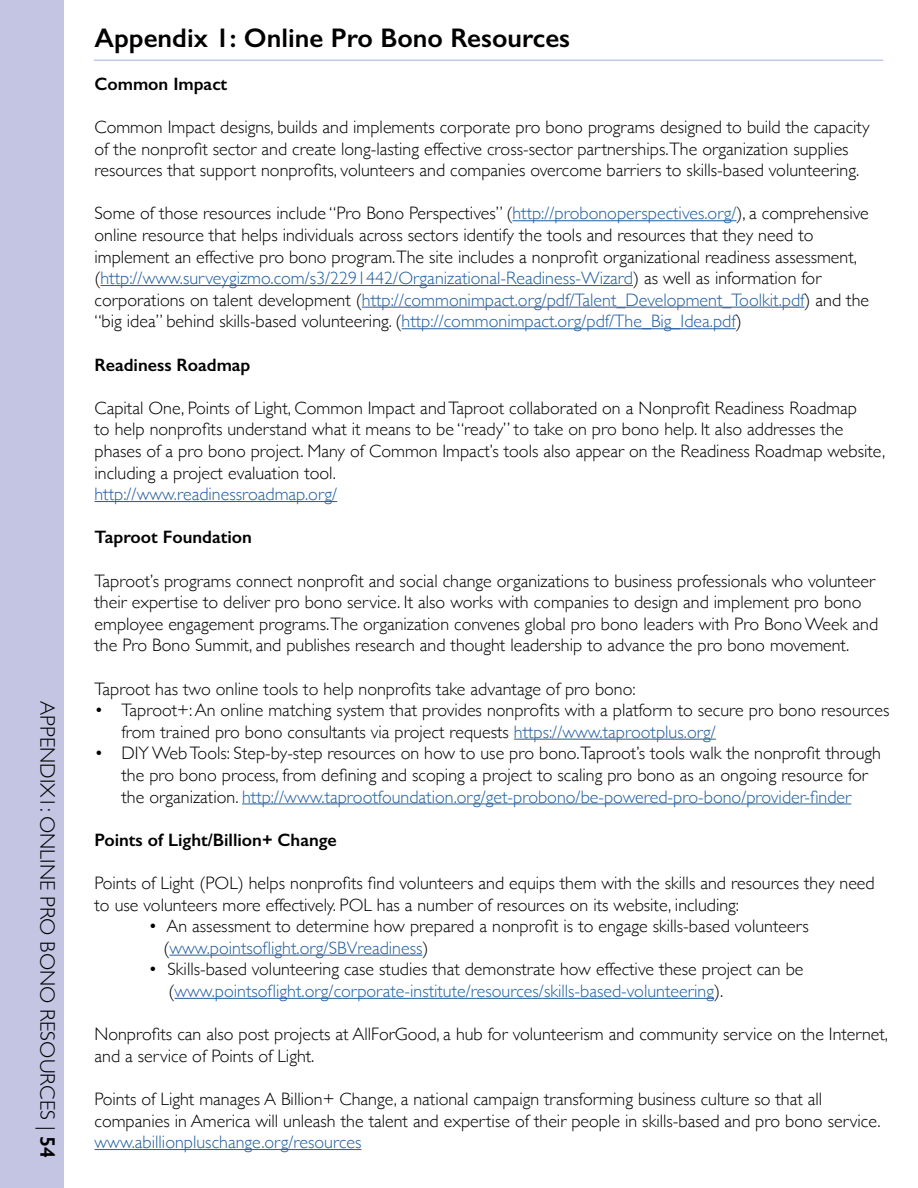
<style>
.page{position:relative;width:918px;height:1188px;background:#fff}
.page>*{position:absolute;margin:0;border:0;box-sizing:border-box;transform-origin:0 0}
.t1{font:600 27px "Gill Sans";color:#000}
.t2{font:300 21px "Gill Sans";color:#000}
.t3{font:300 18px/21.6px "Gill Sans";color:#000}
.t4{font:600 18px "Gill Sans";color:#000}
.t5{font:300 18px "Gill Sans";color:#215e9e}
.s1{font-weight:600}
.s2{color:#215e9e}
</style>
<div class="page">
<div style="left:0;top:0;width:63px;height:1188px;background:#c3c5e3"></div>
<hr style="left:512px;top:220px;width:225px;height:1px;background:#215e9e">
<hr style="left:100px;top:285px;width:533px;height:1px;background:#215e9e">
<hr style="left:362px;top:307px;width:443px;height:1px;background:#215e9e">
<hr style="left:402px;top:328px;width:334px;height:1px;background:#215e9e">
<hr style="left:94px;top:501px;width:243px;height:1px;background:#215e9e">
<hr style="left:514px;top:739px;width:202px;height:1px;background:#215e9e">
<hr style="left:242px;top:804px;width:609px;height:1px;background:#215e9e">
<hr style="left:169px;top:955px;width:253px;height:1px;background:#215e9e">
<hr style="left:174px;top:998px;width:540px;height:1px;background:#215e9e">
<hr style="left:94px;top:1149px;width:268px;height:1px;background:#215e9e">
<hr style="left:94px;top:60px;width:789px;height:1px;background:#c0c9e7">
<hr style="left:917px;top:0;width:1px;height:1188px;background:#b4b7dc">
<p class="t2" style="left:64px;top:701px;width:459px;rotate:90deg">APPENDIX1: ONLINE PRO BONO RESOURCES | <span class="s1">54</span></p>
<h1 class="t1" style="left:94px;top:21px;width:477px">Appendix 1: Online Pro Bono Resources</h1>
<p class="t4" style="left:94px;top:73px;width:134px">Common Impact</p>
<p class="t3" style="left:94px;top:115px;width:777px">Common Impact designs, builds and implements corporate pro bono programs designed to build the capacity of the nonprofit sector and create long-lasting effective cross-sector partnerships.The organization supplies resources that support nonprofits, volunteers and companies overcome barriers to skills-based volunteering.</p>
<p class="t3" style="left:94px;top:202px;width:776px">Some of those resources include “Pro Bono Perspectives” (<span class="s2">http://probonoperspectives.org/</span>), a comprehensive online resource that helps individuals across sectors identify the tools and resources that they need to implement an effective pro bono program.The site includes a nonprofit organizational readiness assessment, (<span class="s2">http://www.surveygizmo.com/s3/2291442/Organizational-Readiness-Wizard</span>) as well as information for corporations on talent development (<span class="s2">http://commonimpact.org/pdf/Talent_Development_Toolkit.pdf</span>) and the “big idea” behind skills-based volunteering. (<span class="s2">http://commonimpact.org/pdf/The_Big_Idea.pdf</span>)</p>
<p class="t4" style="left:94px;top:354px;width:157px">Readiness Roadmap</p>
<p class="t3" style="left:94px;top:396px;width:792px">Capital One, Points of Light, Common Impact and Taproot collaborated on a Nonprofit Readiness Roadmap<br>to help nonprofits understand what it means to be “ready” to take on pro bono help. It also addresses the phases of a pro bono project. Many of Common Impact’s tools also appear on the Readiness Roadmap website, including a project evaluation tool.</p>
<p class="t5" style="left:94px;top:480px;width:244px">http://www.readinessroadmap.org/</p>
<p class="t4" style="left:94px;top:526px;width:159px">Taproot Foundation</p>
<p class="t3" style="left:94px;top:569px;width:785px">Taproot’s programs connect nonprofit and social change organizations to business professionals who volunteer their expertise to deliver pro bono service. It also works with companies to design and implement pro bono employee engagement programs.The organization convenes global pro bono leaders with Pro Bono Week and the Pro Bono Summit, and publishes research and thought leadership to advance the pro bono movement.</p>
<p class="t3" style="left:94px;top:677px;width:543px">Taproot has two online tools to help nonprofits take advantage of pro bono:</p>
<p class="t3" style="left:122px;top:699px;width:769px;text-indent:-27px">• Taproot+: An online matching system that provides nonprofits with a platform to secure pro bono resources from trained pro bono consultants via project requests <span class="s2">https://www.taprootplus.org/</span></p>
<p class="t3" style="left:122px;top:742px;width:761px;text-indent:-27px">• DIY Web Tools: Step-by-step resources on how to use pro bono.Taproot’s tools walk the nonprofit through the pro bono process, from defining and scoping a project to scaling pro bono as an ongoing resource for the organization. <span class="s2">http://www.taprootfoundation.org/get-probono/be-powered-pro-bono/provider-finder</span></p>
<p class="t4" style="left:94px;top:829px;width:244px">Points of Light/Billion+ Change</p>
<p class="t3" style="left:94px;top:871px;width:782px">Points of Light (POL) helps nonprofits find volunteers and equips them with the skills and resources they need to use volunteers more effectively. POL has a number of resources on its website, including:</p>
<p class="t3" style="left:164px;top:915px;width:647px;text-indent:-15px">• An assessment to determine how prepared a nonprofit is to engage skills-based volunteers (<span class="s2">www.pointsoflight.org/SBVreadiness</span>)</p>
<p class="t3" style="left:169px;top:958px;width:637px;text-indent:-20px">• Skills-based volunteering case studies that demonstrate how effective these project can be (<span class="s2">www.pointsoflight.org/corporate-institute/resources/skills-based-volunteering</span>).</p>
<p class="t3" style="left:95px;top:1023px;width:795px">Nonprofits can also post projects at AllForGood, a hub for volunteerism and community service on the Internet, and a service of Points of Light.</p>
<p class="t3" style="left:95px;top:1087px;width:788px">Points of Light manages A Billion+ Change, a national campaign transforming business culture so that all companies in America will unleash the talent and expertise of their people in skills-based and pro bono service.</p>
<p class="t5" style="left:95px;top:1128px;width:269px">www.abillionpluschange.org/resources</p>
</div>
